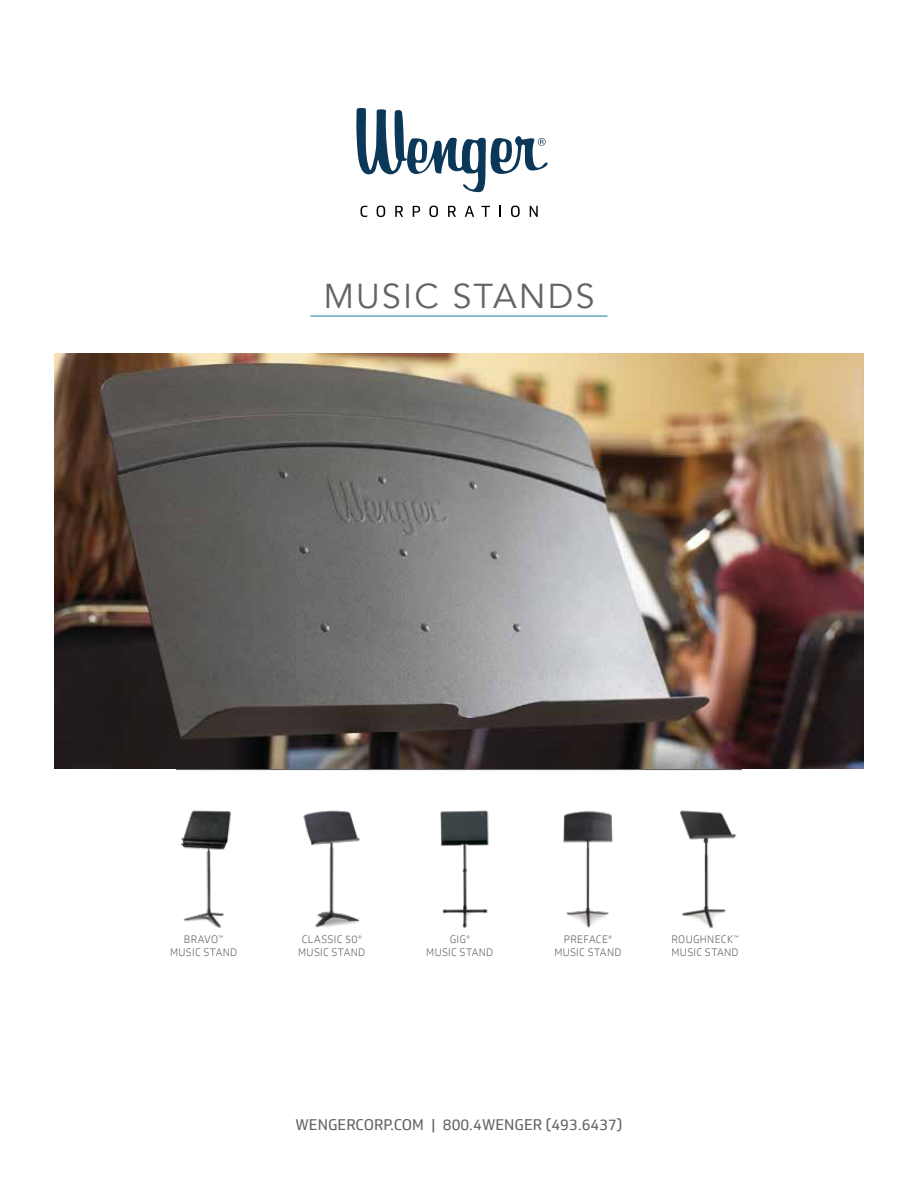
<style>
.page{position:relative;width:918px;height:1188px;background:#fff}
.page>*{position:absolute;margin:0;border:0;box-sizing:border-box;transform-origin:0 0}
.t1{font:34.5px "Avenir";letter-spacing:.06em;color:#636466}
.t2{font:15px "Soleto";color:#636466}
.t3{font:300 10.5px/12.6px "Soleto";letter-spacing:.025em;color:#636466;text-align:center}
</style>
<div class="page">
<img style="left:180px;top:810px;width:52px;height:118px">
<img style="left:303px;top:810px;width:58px;height:118px">
<img style="left:440px;top:810px;width:49px;height:118px">
<img style="left:563px;top:811px;width:50px;height:117px">
<img style="left:679px;top:810px;width:58px;height:118px">
<hr style="left:176px;top:769px;width:566px;height:1px;background:#636466">
<svg style="left:356px;top:108px;width:192px;height:84px"></svg>
<svg style="left:361px;top:206px;width:6px;height:11px"></svg>
<svg style="left:377px;top:206px;width:8px;height:11px"></svg>
<svg style="left:395px;top:206px;width:8px;height:11px"></svg>
<svg style="left:413px;top:206px;width:7px;height:11px"></svg>
<svg style="left:429px;top:206px;width:9px;height:11px"></svg>
<svg style="left:448px;top:206px;width:8px;height:11px"></svg>
<svg style="left:465px;top:206px;width:9px;height:11px"></svg>
<svg style="left:481px;top:206px;width:9px;height:11px"></svg>
<svg style="left:499px;top:206px;width:2px;height:11px"></svg>
<svg style="left:511px;top:206px;width:9px;height:11px"></svg>
<svg style="left:530px;top:206px;width:8px;height:11px"></svg>
<hr style="left:310px;top:315px;width:298px;height:2px;background:#67abbb">
<img style="left:54px;top:353px;width:810px;height:416px">
<h1 class="t1" style="left:323px;top:275px;width:273px">MUSIC STANDS</h1>
<p class="t3" style="left:170px;top:933px;width:69px">BRAVO<sup>™<br></sup>MUSIC STAND</p>
<p class="t3" style="left:298px;top:933px;width:69px">CLASSIC 50<sup>®<br></sup>MUSIC STAND</p>
<p class="t3" style="left:426px;top:933px;width:69px">GIG<sup>®<br></sup>MUSIC STAND</p>
<p class="t3" style="left:554px;top:933px;width:69px">PREFACE<sup>®<br></sup>MUSIC STAND</p>
<p class="t3" style="left:672px;top:933px;width:69px;text-align:left">ROUGHNECK<sup>™<br></sup>MUSIC STAND</p>
<h2 class="t2" style="left:296px;top:1116px;width:328px">WENGERCORP.COM | 800.4WENGER (493.6437)</h2>
</div>
